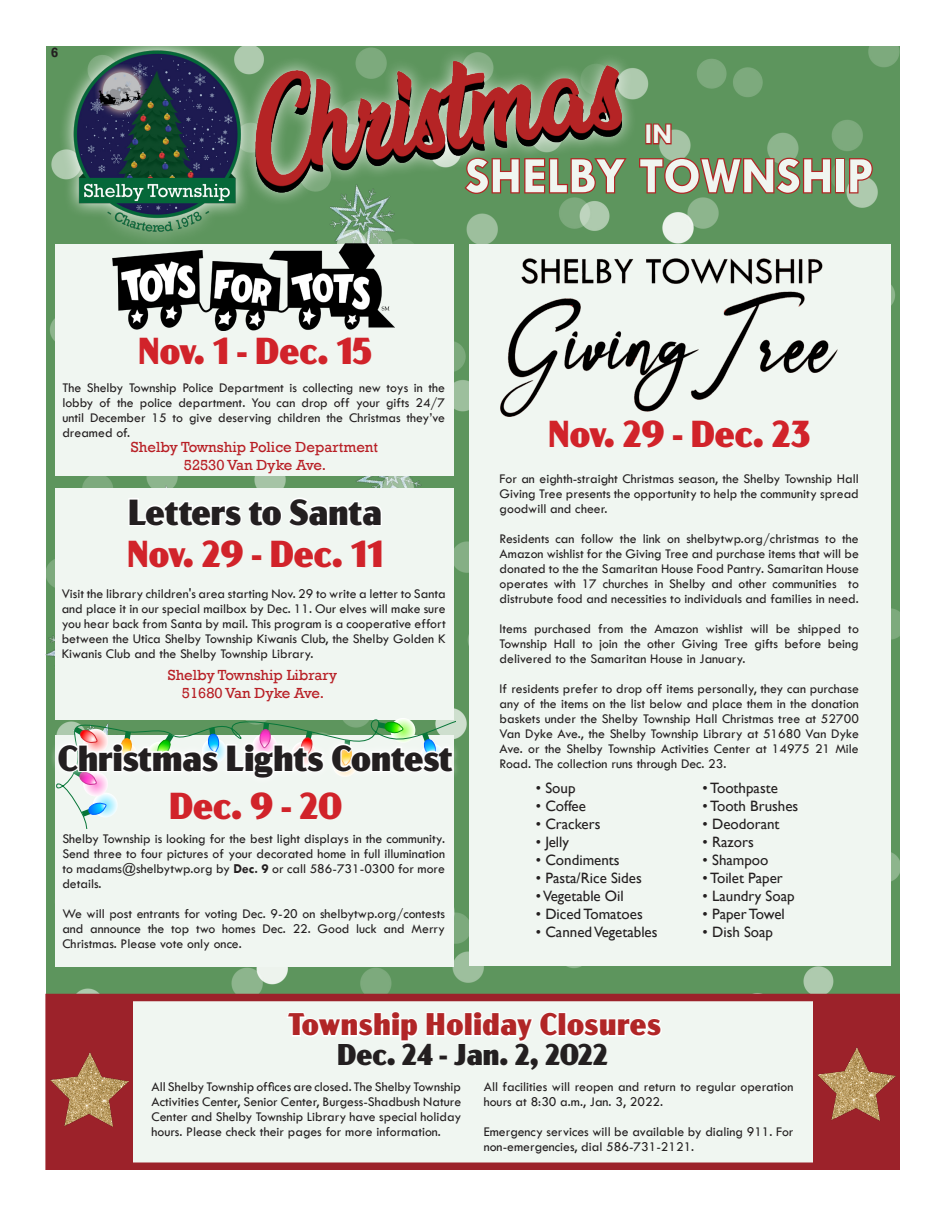
<style>
.page{position:relative;width:945px;height:1215px;background:#fff}
.page>*{position:absolute;margin:0;border:0;box-sizing:border-box;transform-origin:0 0}
.t1{font:700 51.25px "Tw Cen";color:#f0f6f1}
.t2{font:900 37.5px "Acme Gothic";color:#d1232a}
.t3{font:900 36.25px "Acme Gothic";color:#231f20}
.t4{font:900 31.25px "Acme Gothic";letter-spacing:.02em;color:#b12627}
.t5{font:900 30px "Acme Gothic";color:#231f20}
.t6{font:700 28.75px "Tw Cen";color:#f0f6f1}
.t7{font:15px "Gill Sans";color:#231f20}
.t8{font:15px "Rockwell";color:#b81f25}
.t9{font:13.75px/15px "Tw Cen";color:#231f20;text-align:justify}
.t10{font:700 13.75px "Rockwell";color:#231f20}
.s1{font-weight:700}
</style>
<div class="page">
<img style="left:45px;top:598px;width:11px;height:105px">
<img style="left:46px;top:46px;width:854px;height:552px">
<img style="left:51px;top:608px;width:849px;height:386px">
<div style="left:56px;top:735px;width:398px;height:231px;background:#f0f6f1"></div>
<div style="left:56px;top:245px;width:398px;height:231px;background:#f0f6f1"></div>
<div style="left:56px;top:488px;width:398px;height:231px;background:#f0f6f1"></div>
<svg style="left:129px;top:498px;width:253px;height:28px"></svg>
<img style="left:112px;top:244px;width:283px;height:86px">
<div style="left:469px;top:245px;width:422px;height:721px;background:#f0f6f1"></div>
<div style="left:45px;top:994px;width:855px;height:176px;background:#f0f6f1;border:8px solid #9c222a"></div>
<svg style="left:56px;top:710px;width:399px;height:119px"></svg>
<div style="left:50px;top:735px;width:411px;height:51px;background:#fff;opacity:.75"></div>
<svg style="left:56px;top:722px;width:400px;height:64px"></svg>
<img style="left:501px;top:258px;width:337px;height:159px">
<svg style="left:287px;top:1012px;width:177px;height:30px"></svg>
<div style="left:464px;top:1012px;width:9px;height:25px;border:2px solid #fff"></div>
<svg style="left:472px;top:1012px;width:190px;height:30px"></svg>
<div style="left:645px;top:124px;width:7px;height:20px;border:2px solid #b12725"></div>
<svg style="left:652px;top:122px;width:21px;height:24px"></svg>
<svg style="left:638px;top:156px;width:194px;height:39px;background:#79714b"></svg>
<div style="left:835px;top:158px;width:10px;height:35px;border:2px solid #b12725"></div>
<svg style="left:848px;top:157px;width:26px;height:38px"></svg>
<div style="left:240px;top:47px;width:397px;height:160px;background:#fff;opacity:.75"></div>
<img style="left:256px;top:62px;width:365px;height:130px">
<svg style="left:59px;top:46px;width:197px;height:200px;background:#77a577"></svg>
<img style="left:62px;top:46px;width:179px;height:186px">
<div style="left:46px;top:1000px;width:87px;height:169px;background:#9c222a"></div>
<div style="left:813px;top:1000px;width:87px;height:169px;background:#9c222a"></div>
<img style="left:818px;top:1047px;width:77px;height:74px">
<img style="left:51px;top:1053px;width:77px;height:73px">
<p class="t10" style="left:51px;top:44px;width:9px">6</p>
<p class="t6" style="left:645px;top:117px;width:29px">IN</p>
<p class="t1" style="left:465px;top:145px;width:410px">SHELBY TOWNSHIP</p>
<p class="t2" style="left:138px;top:323px;width:236px">Nov. 1 - Dec. 15</p>
<p class="t9" style="left:62px;top:380px;width:384px">The Shelby Township Police Department is collecting new toys in the lobby of the police department. You can drop off your gifts 24/7 until December 15 to give deserving children the Christmas they’ve dreamed of.</p>
<p class="t8" style="left:131px;top:438px;width:249px">Shelby Township Police Department</p>
<p class="t8" style="left:184px;top:456px;width:144px">52530 Van Dyke Ave.</p>
<p class="t3" style="left:128px;top:484px;width:256px">Letters to Santa</p>
<p class="t2" style="left:127px;top:525px;width:258px">Nov. 29 - Dec. 11</p>
<p class="t9" style="left:62px;top:586px;width:386px">Visit the library children's area starting Nov. 29 to write a letter to Santa and place it in our special mailbox by Dec. 11. Our elves will make sure you hear back from Santa by mail. This program is a cooperative effort between the Utica Shelby Township Kiwanis Club, the Shelby Golden K Kiwanis Club and the Shelby Township Library.</p>
<p class="t8" style="left:168px;top:667px;width:171px">Shelby Township Library</p>
<p class="t8" style="left:182px;top:685px;width:144px">51680 Van Dyke Ave.</p>
<p class="t3" style="left:58px;top:730px;width:397px">Christmas Lights Contest</p>
<p class="t2" style="left:169px;top:778px;width:175px">Dec. 9 - 20</p>
<p class="t9" style="left:62px;top:831px;width:384px">Shelby Township is looking for the best light displays in the community.<br>Send three to four pictures of your decorated home in full illumination to madams@shelbytwp.org by <span class="s1">Dec. 9</span> or call 586-731-0300 for more details.</p>
<p class="t9" style="left:62px;top:906px;width:384px">We will post entrants for voting Dec. 9-20 on shelbytwp.org/contests and announce the top two homes Dec. 22. Good luck and Merry Christmas. Please vote only once.</p>
<p class="t2" style="left:548px;top:406px;width:264px">Nov. 29 - Dec. 23</p>
<p class="t9" style="left:500px;top:472px;width:361px">For an eighth-straight Christmas season, the Shelby Township Hall Giving Tree presents the opportunity to help the community spread goodwill and cheer.</p>
<p class="t9" style="left:500px;top:532px;width:361px">Residents can follow the link on shelbytwp.org/christmas to the Amazon wishlist for the Giving Tree and purchase items that will be donated to the the Samaritan House Food Pantry. Samaritan House operates with 17 churches in Shelby and other communities to distrubute food and necessities to individuals and families in need.</p>
<p class="t9" style="left:500px;top:622px;width:361px">Items purchased from the Amazon wishlist will be shipped to Township Hall to join the other Giving Tree gifts before being delivered to the Samaritan House in January.</p>
<p class="t9" style="left:500px;top:682px;width:361px">If residents prefer to drop off items personally, they can purchase any of the items on the list below and place them in the donation baskets under the Shelby Township Hall Christmas tree at 52700<br>Van Dyke Ave., the Shelby Township Library at 51680 Van Dyke Ave. or the Shelby Township Activities Center at 14975 21 Mile Road. The collection runs through Dec. 23.</p>
<p class="t7" style="left:536px;top:779px;width:41px">• Soup</p>
<p class="t7" style="left:536px;top:797px;width:52px">• Coffee</p>
<p class="t7" style="left:536px;top:815px;width:66px">• Crackers</p>
<p class="t7" style="left:536px;top:833px;width:35px">• Jelly</p>
<p class="t7" style="left:536px;top:851px;width:85px">• Condiments</p>
<p class="t7" style="left:536px;top:869px;width:107px">• Pasta/Rice Sides</p>
<p class="t7" style="left:536px;top:887px;width:90px">• Vegetable Oil</p>
<p class="t7" style="left:536px;top:905px;width:109px">• Diced Tomatoes</p>
<p class="t7" style="left:536px;top:923px;width:123px">• Canned Vegetables</p>
<p class="t7" style="left:703px;top:779px;width:77px">• Toothpaste</p>
<p class="t7" style="left:703px;top:797px;width:97px">• Tooth Brushes</p>
<p class="t7" style="left:703px;top:815px;width:78px">• Deodorant</p>
<p class="t7" style="left:703px;top:833px;width:53px">• Razors</p>
<p class="t7" style="left:703px;top:851px;width:67px">• Shampoo</p>
<p class="t7" style="left:703px;top:869px;width:82px">• Toilet Paper</p>
<p class="t7" style="left:703px;top:887px;width:93px">• Laundry Soap</p>
<p class="t7" style="left:703px;top:905px;width:84px">• Paper Towel</p>
<p class="t7" style="left:703px;top:923px;width:72px">• Dish Soap</p>
<p class="t4" style="left:288px;top:1001px;width:375px">Township Holiday Closures</p>
<p class="t5" style="left:337px;top:1032px;width:272px">Dec. 24 - Jan. 2, 2022</p>
<p class="t9" style="left:151px;top:1079px;width:311px">All Shelby Township offices are closed. The Shelby Township Activities Center, Senior Center, Burgess-Shadbush Nature Center and Shelby Township Library have special holiday hours. Please check their pages for more information.</p>
<p class="t9" style="left:484px;top:1079px;width:311px">All facilities will reopen and return to regular operation hours at 8:30 a.m., Jan. 3, 2022.</p>
<p class="t9" style="left:484px;top:1124px;width:311px">Emergency services will be available by dialing 911. For non-emergencies, dial 586-731-2121.</p>
</div>
